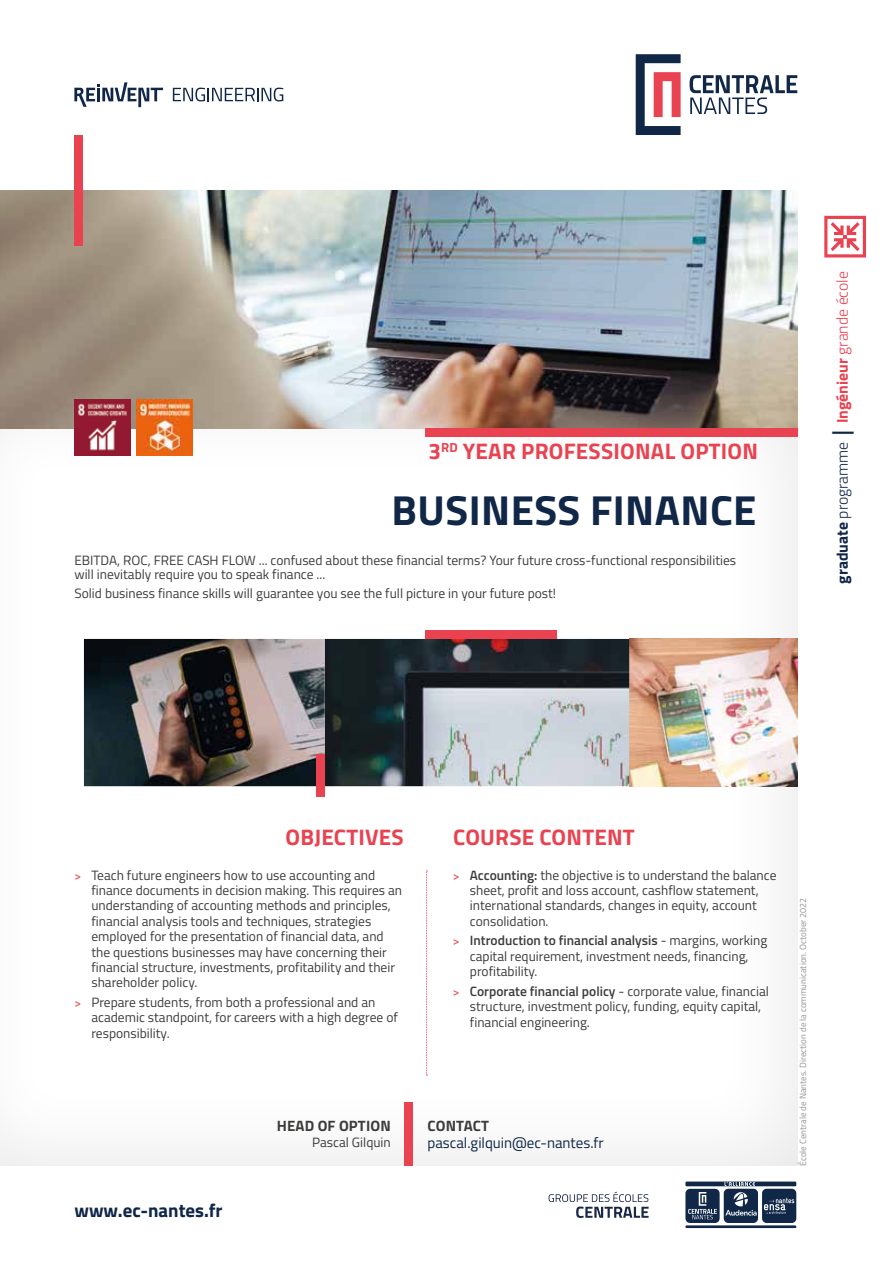
<style>
.page{position:relative;width:893px;height:1263px;background:#fff}
.page>*{position:absolute;margin:0;border:0;box-sizing:border-box;transform-origin:0 0}
.t1{font:700 42px "Titillium";letter-spacing:.01em;color:#102748}
.t2{font:700 22.5px "Titillium";letter-spacing:.01em;color:#e94250}
.t3{font:700 18.9px "Titillium";color:#102748}
.t4{font:300 15.75px "Titillium";color:#e94250}
.t5{font:15px "Titillium";color:#102748}
.t6{font:700 15px "Titillium";letter-spacing:.01em;color:#3c3c3b}
.t7{font:13.5px/15.5px "Titillium";color:#3c3c3b}
.t8{font:9px "Titillium";color:#949494}
.s1{font-weight:700;color:#102748}
.s2{color:#102748}
.s3{font-weight:700;font-size:31.5px;color:#102748}
.s4{font-weight:700}
.s5{font-weight:600;font-size:12px;color:#eb5b5e}
.s6{font-weight:600}
</style>
<div class="page">
<img style="left:0;top:190px;width:797px;height:238px">
<div style="left:425px;top:428px;width:372px;height:9px;background:#e94250"></div>
<div style="left:404px;top:1102px;width:9px;height:64px;background:#e94250"></div>
<svg style="left:690px;top:75px;width:107px;height:39px"></svg>
<svg style="left:636px;top:54px;width:45px;height:81px"></svg>
<svg style="left:426px;top:870px;width:1px;height:205px"></svg>
<div style="left:74px;top:135px;width:9px;height:111px;background:#e94250"></div>
<svg style="left:824px;top:216px;width:42px;height:41px"></svg>
<img style="left:84px;top:639px;width:713px;height:147px">
<div style="left:425px;top:630px;width:131px;height:9px;background:#e94250"></div>
<div style="left:316px;top:754px;width:9px;height:42px;background:#e94250"></div>
<svg style="left:173px;top:88px;width:110px;height:13px"></svg>
<svg style="left:74px;top:82px;width:89px;height:25px"></svg>
<img style="left:74px;top:400px;width:56px;height:56px">
<img style="left:137px;top:400px;width:56px;height:56px">
<div style="left:685px;top:1181px;width:111px;height:5px;background:#102748"></div>
<hr style="left:685px;top:1225px;width:111px;height:3px;background:#102748">
<div style="left:724px;top:1189px;width:34px;height:34px;background:#102748;border-radius:5px"></div>
<div style="left:762px;top:1189px;width:34px;height:34px;background:#102748;border-radius:5px"></div>
<svg style="left:764px;top:1198px;width:30px;height:16px"></svg>
<div style="left:685px;top:1189px;width:35px;height:34px;background:#102748;border-radius:5px"></div>
<svg style="left:688px;top:1192px;width:29px;height:27px"></svg>
<svg style="left:724px;top:1182px;width:31px;height:4px"></svg>
<svg style="left:725px;top:1192px;width:32px;height:23px"></svg>
<svg style="left:549px;top:1192px;width:100px;height:26px"></svg>
<h2 class="t2" style="left:428px;top:434px;width:331px">3<sup>RD</sup> YEAR PROFESSIONAL OPTION</h2>
<h1 class="t1" style="left:392px;top:478px;width:366px">BUSINESS FINANCE</h1>
<p class="t7" style="left:74px;top:553px;width:663px;line-height:14.2px">EBITDA, ROC, FREE CASH FLOW ... confused about these financial terms? Your future cross-functional responsibilities will inevitably require you to speak finance ...</p>
<p class="t7" style="left:74px;top:585px;width:483px">Solid business finance skills will guarantee you see the full picture in your future post!</p>
<p class="t4" style="left:831px;top:584px;width:314px;rotate:-90deg"><span class="s1">graduate</span> <span class="s2">programme</span> <span class="s3">I</span> <span class="s4">Ingénieur</span> grande école</p>
<h2 class="t2" style="left:286px;top:820px;width:120px">OBJECTIVES</h2>
<h2 class="t2" style="left:453px;top:820px;width:183px">COURSE CONTENT</h2>
<p class="t7" style="left:91px;top:866px;width:312px;text-indent:-17px"><span class="s5">&gt;</span> Teach future engineers how to use accounting and finance documents in decision making. This requires an understanding of accounting methods and principles, financial analysis tools and techniques, strategies employed for the presentation of financial data, and the questions businesses may have concerning their financial structure, investments, profitability and their shareholder policy.</p>
<p class="t7" style="left:91px;top:994px;width:308px;text-indent:-17px"><span class="s5">&gt;</span> Prepare students, from both a professional and an academic standpoint, for careers with a high degree of responsibility.</p>
<p class="t7" style="left:470px;top:866px;width:308px;text-indent:-17px"><span class="s5">&gt;</span> <span class="s6">Accounting:</span> the objective is to understand the balance sheet, profit and loss account, cashflow statement, international standards, changes in equity, account consolidation.</p>
<p class="t7" style="left:470px;top:932px;width:299px;text-indent:-17px"><span class="s5">&gt;</span> <span class="s6">Introduction to financial analysis</span> - margins, working capital requirement, investment needs, financing, profitability.</p>
<p class="t7" style="left:470px;top:983px;width:300px;text-indent:-17px"><span class="s5">&gt;</span> <span class="s6">Corporate financial policy</span> - corporate value, financial structure, investment policy, funding, equity capital, financial engineering.</p>
<h3 class="t3" style="left:74px;top:1196px;width:150px">www.ec-nantes.fr</h3>
<p class="t6" style="left:277px;top:1114px;width:116px">HEAD OF OPTION</p>
<p class="t7" style="left:312px;top:1133px;width:80px">Pascal Gilquin</p>
<p class="t6" style="left:428px;top:1114px;width:63px">CONTACT</p>
<p class="t5" style="left:427px;top:1131px;width:178px">pascal.gilquin@ec-nantes.fr</p>
<p class="t8" style="left:796px;top:1166px;width:270px;rotate:-90deg">École Centrale de Nantes. Direction de la communication. October 2022</p>
</div>
